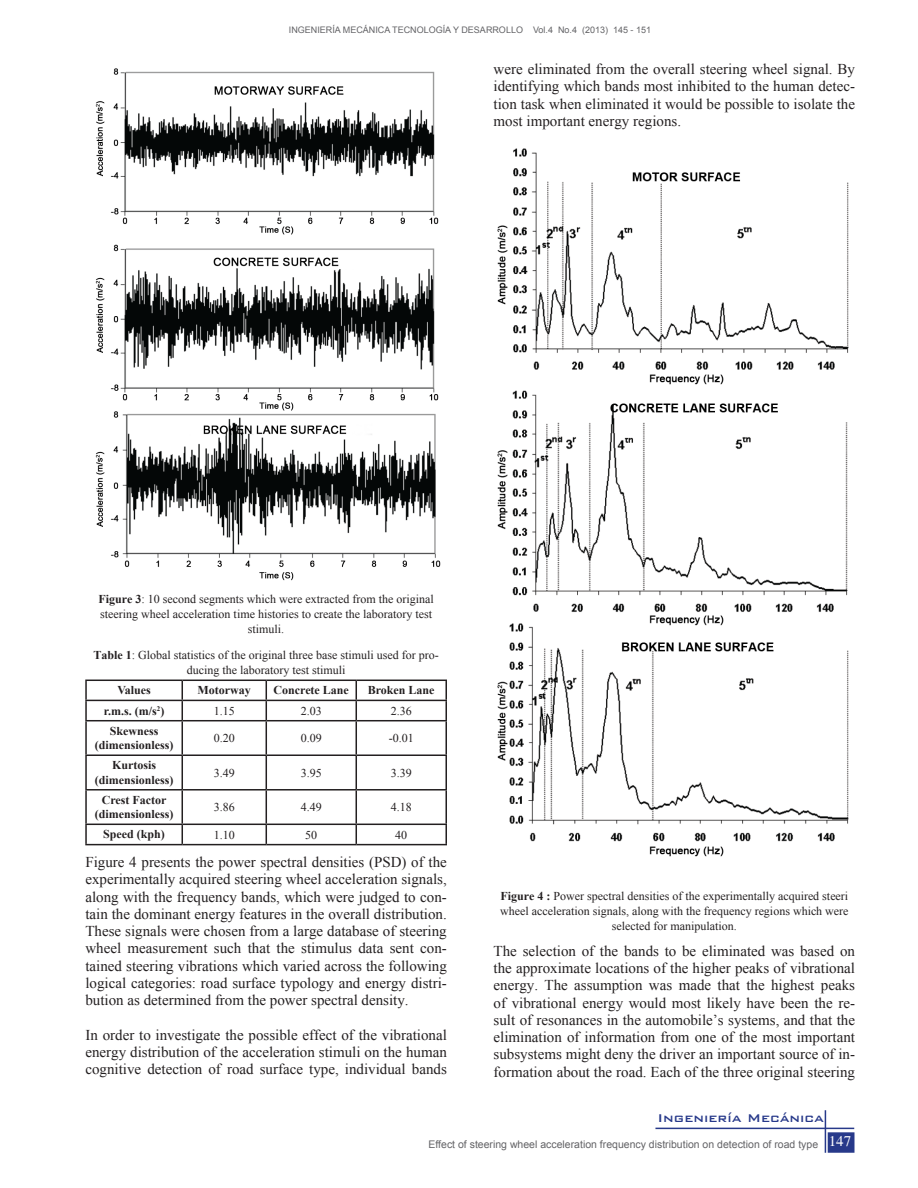
<style>
.page{position:relative;width:918px;height:1188px;background:#fff}
.page>*{position:absolute;margin:0;border:0;box-sizing:border-box;transform-origin:0 0}
.Body_Text{font:15px/17.2px "Times New Roman";color:#231f20;text-align:justify}
.t1{font:500 15px "Bank Gothic BT";color:#27398a}
.t2{font:15px "Times";color:#fff}
.t3{font:12px/15px "Times New Roman";color:#231f20;text-align:center}
.t4{font:700 12px "Times New Roman";color:#231f20}
.address{font:10.5px "Arial";color:#636366}
.Normal_somim{font:9px "Arial";color:#636366}
.s1{font-weight:700}
</style>
<div class="page">
<div style="left:828px;top:1132px;width:27px;height:21px;background:#27398a;border:2px solid #27398a"></div>
<hr style="left:825px;top:1110px;width:1px;height:43px;background:#27398a">
<hr style="left:655px;top:1128px;width:199px;height:1px;background:#27398a">
<hr style="left:85px;top:680px;width:97px;height:1px;background:#231f20">
<hr style="left:182px;top:680px;width:84px;height:1px;background:#231f20">
<hr style="left:266px;top:680px;width:90px;height:1px;background:#231f20">
<hr style="left:356px;top:680px;width:91px;height:1px;background:#231f20">
<hr style="left:85px;top:700px;width:97px;height:1px;background:#231f20">
<svg style="left:85px;top:681px;width:2px;height:39px"></svg>
<hr style="left:182px;top:700px;width:84px;height:1px;background:#231f20">
<svg style="left:182px;top:681px;width:1px;height:39px"></svg>
<hr style="left:266px;top:700px;width:90px;height:1px;background:#231f20">
<svg style="left:266px;top:681px;width:1px;height:39px"></svg>
<hr style="left:356px;top:700px;width:91px;height:1px;background:#231f20">
<svg style="left:356px;top:681px;width:1px;height:39px"></svg>
<svg style="left:445px;top:681px;width:2px;height:39px"></svg>
<hr style="left:85px;top:720px;width:97px;height:1px;background:#231f20">
<hr style="left:85px;top:721px;width:2px;height:33px;background:#231f20">
<hr style="left:182px;top:720px;width:84px;height:1px;background:#231f20">
<hr style="left:182px;top:721px;width:1px;height:33px;background:#231f20">
<hr style="left:266px;top:720px;width:90px;height:1px;background:#231f20">
<hr style="left:266px;top:721px;width:1px;height:33px;background:#231f20">
<hr style="left:356px;top:720px;width:91px;height:1px;background:#231f20">
<hr style="left:356px;top:721px;width:1px;height:33px;background:#231f20">
<hr style="left:445px;top:721px;width:2px;height:33px;background:#231f20">
<hr style="left:85px;top:754px;width:97px;height:2px;background:#231f20">
<hr style="left:85px;top:756px;width:2px;height:33px;background:#231f20">
<hr style="left:182px;top:754px;width:84px;height:2px;background:#231f20">
<hr style="left:182px;top:756px;width:1px;height:33px;background:#231f20">
<hr style="left:266px;top:754px;width:90px;height:2px;background:#231f20">
<hr style="left:266px;top:756px;width:1px;height:33px;background:#231f20">
<hr style="left:356px;top:754px;width:91px;height:2px;background:#231f20">
<hr style="left:356px;top:756px;width:1px;height:33px;background:#231f20">
<hr style="left:445px;top:756px;width:2px;height:33px;background:#231f20">
<hr style="left:85px;top:789px;width:97px;height:2px;background:#231f20">
<hr style="left:85px;top:791px;width:2px;height:33px;background:#231f20">
<hr style="left:182px;top:789px;width:84px;height:2px;background:#231f20">
<hr style="left:182px;top:791px;width:1px;height:33px;background:#231f20">
<hr style="left:266px;top:789px;width:90px;height:2px;background:#231f20">
<hr style="left:266px;top:791px;width:1px;height:33px;background:#231f20">
<hr style="left:356px;top:789px;width:91px;height:2px;background:#231f20">
<hr style="left:356px;top:791px;width:1px;height:33px;background:#231f20">
<hr style="left:445px;top:791px;width:2px;height:33px;background:#231f20">
<hr style="left:85px;top:824px;width:97px;height:1px;background:#231f20">
<svg style="left:85px;top:825px;width:2px;height:19px"></svg>
<hr style="left:182px;top:824px;width:84px;height:1px;background:#231f20">
<svg style="left:182px;top:825px;width:1px;height:19px"></svg>
<hr style="left:266px;top:824px;width:90px;height:1px;background:#231f20">
<svg style="left:266px;top:825px;width:1px;height:19px"></svg>
<hr style="left:356px;top:824px;width:91px;height:1px;background:#231f20">
<svg style="left:356px;top:825px;width:1px;height:19px"></svg>
<svg style="left:445px;top:825px;width:2px;height:19px"></svg>
<hr style="left:85px;top:844px;width:97px;height:1px;background:#231f20">
<hr style="left:182px;top:844px;width:84px;height:1px;background:#231f20">
<hr style="left:266px;top:844px;width:90px;height:1px;background:#231f20">
<hr style="left:356px;top:844px;width:91px;height:1px;background:#231f20">
<img style="left:95px;top:68px;width:346px;height:513px">
<img style="left:497px;top:148px;width:352px;height:709px">
<p class="Normal_somim" style="left:289px;top:24px;width:364px">INGENIERÍA MECÁNICA TECNOLOGÍA Y DESARROLLO Vol.4 No.4 (2013) 145 - 151</p>
<p class="Body_Text" style="left:494px;top:60px;width:363px">were eliminated from the overall steering wheel signal. By identifying which bands most inhibited to the human detec&shy;tion task when eliminated it would be possible to isolate the most important energy regions.</p>
<p class="t3" style="left:99px;top:591px;width:337px"><span class="s1">Figure 3</span>: 10 second segments which were extracted from the original steering wheel acceleration time histories to create the laboratory test stimuli.</p>
<p class="t3" style="left:94px;top:647px;width:347px"><span class="s1">Table 1</span>: Global statistics of the original three base stimuli used for pro&shy;ducing the laboratory test stimuli</p>
<p class="t4" style="left:117px;top:682px;width:35px">Values</p>
<p class="t4" style="left:198px;top:682px;width:55px">Motorway</p>
<p class="t4" style="left:274px;top:682px;width:77px">Concrete Lane</p>
<p class="t4" style="left:368px;top:682px;width:68px">Broken Lane</p>
<p class="t4" style="left:104px;top:702px;width:62px">r.m.s. (m/s<sup>2</sup>)</p>
<p class="t3" style="left:214px;top:703px;width:22px">1.15</p>
<p class="t3" style="left:301px;top:703px;width:22px">2.03</p>
<p class="t3" style="left:391px;top:703px;width:22px">2.36</p>
<p class="t4" style="left:110px;top:723px;width:50px">Skewness</p>
<p class="t4" style="left:95px;top:737px;width:80px">(dimensionless)</p>
<p class="t3" style="left:214px;top:730px;width:22px">0.20</p>
<p class="t3" style="left:301px;top:730px;width:22px">0.09</p>
<p class="t3" style="left:389px;top:730px;width:26px">-0.01</p>
<p class="t4" style="left:112px;top:757px;width:46px">Kurtosis</p>
<p class="t4" style="left:95px;top:771px;width:80px">(dimensionless)</p>
<p class="t4" style="left:102px;top:792px;width:66px">Crest Factor</p>
<p class="t4" style="left:95px;top:806px;width:80px">(dimensionless)</p>
<p class="t3" style="left:214px;top:765px;width:22px">3.49</p>
<p class="t3" style="left:301px;top:765px;width:22px">3.95</p>
<p class="t3" style="left:391px;top:765px;width:22px">3.39</p>
<p class="t3" style="left:214px;top:799px;width:22px">3.86</p>
<p class="t3" style="left:301px;top:799px;width:22px">4.49</p>
<p class="t3" style="left:391px;top:799px;width:22px">4.18</p>
<p class="t4" style="left:103px;top:826px;width:63px">Speed (kph)</p>
<p class="t3" style="left:214px;top:827px;width:22px">1.10</p>
<p class="t3" style="left:305px;top:827px;width:13px">50</p>
<p class="t3" style="left:395px;top:827px;width:13px">40</p>
<p class="Body_Text" style="left:85px;top:853px;width:363px">Figure 4 presents the power spectral densities (PSD) of the experimentally acquired steering wheel acceleration signals, along with the frequency bands, which were judged to con&shy;tain the dominant energy features in the overall distribution.<br>These signals were chosen from a large database of steering wheel measurement such that the stimulus data sent con&shy;tained steering vibrations which varied across the following logical categories: road surface typology and energy distri&shy;bution as determined from the power spectral density.</p>
<p class="Body_Text" style="left:85px;top:1026px;width:363px">In order to investigate the possible effect of the vibrational energy distribution of the acceleration stimuli on the human cognitive detection of road surface type, individual bands</p>
<p class="t3" style="left:500px;top:888px;width:350px"><span class="s1">Figure 4 :</span> Power spectral densities of the experimentally acquired steeri wheel acceleration signals, along with the frequency regions which were selected for manipulation.</p>
<p class="Body_Text" style="left:494px;top:942px;width:363px">The selection of the bands to be eliminated was based on the approximate locations of the higher peaks of vibrational energy. The assumption was made that the highest peaks of vibrational energy would most likely have been the re&shy;sult of resonances in the automobile’s systems, and that the elimination of information from one of the most important subsystems might deny the driver an important source of in&shy;formation about the road. Each of the three original steering</p>
<p class="t1" style="left:658px;top:1109px;width:168px">Ingeniería Mecánica</p>
<p class="address" style="left:429px;top:1137px;width:391px">Effect of steering wheel acceleration frequency distribution on detection of road type</p>
<p class="t2" style="left:829px;top:1132px;width:24px">147</p>
</div>
